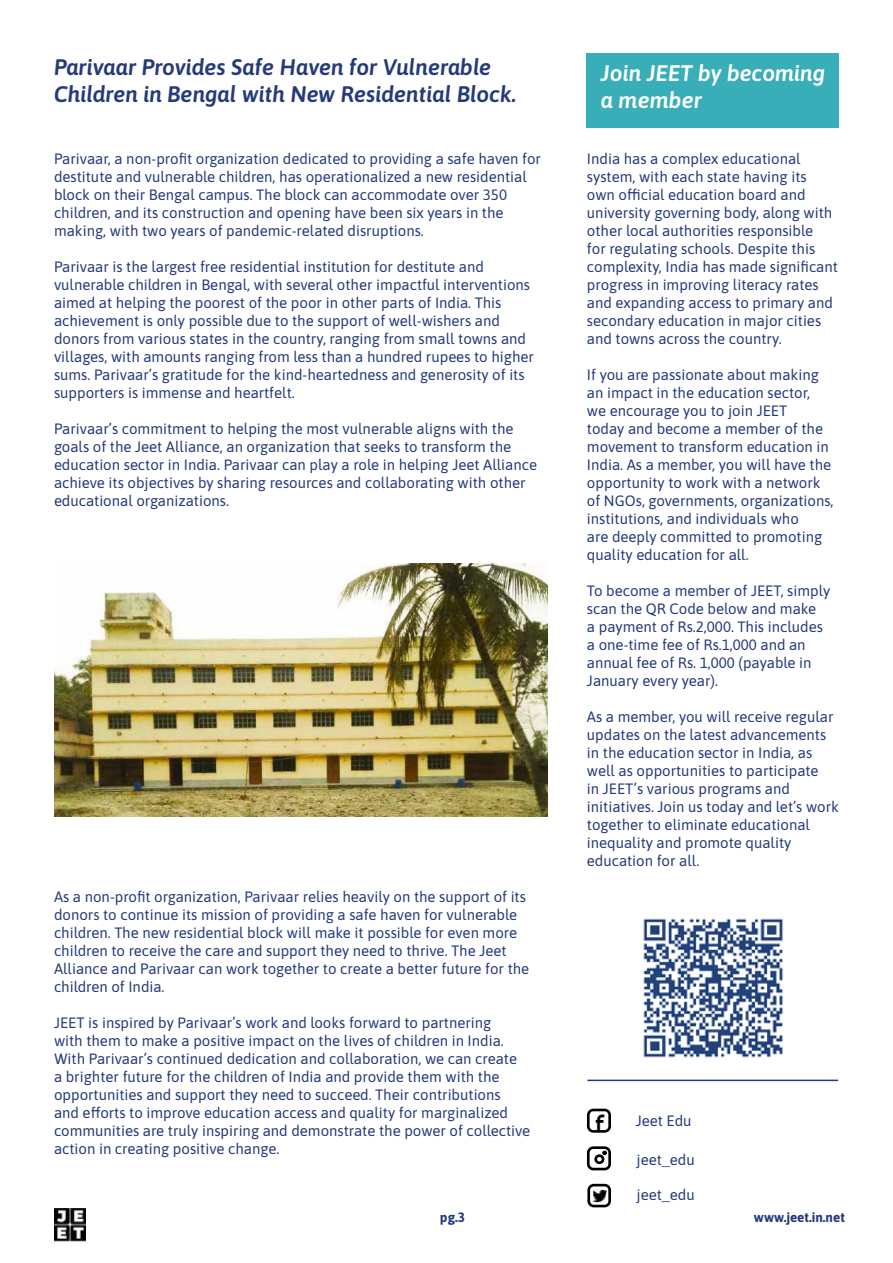
<style>
.page{position:relative;width:893px;height:1263px;background:#fff}
.page>*{position:absolute;margin:0;border:0;box-sizing:border-box;transform-origin:0 0}
.t1{font:italic 22.5px/27px "Asap";color:#253a7b}
.t2{font:italic 22.5px/27px "Asap";color:#fefefe}
.t3{font:21.15px "Righteous";color:#000}
.t4{font:15px/18px "Asap";color:#253a7b}
.t5{font:13.5px "Asap";color:#253a7b}
</style>
<div class="page">
<div style="left:587px;top:53px;width:252px;height:75px;background:#37aeb8"></div>
<img style="left:54px;top:564px;width:493px;height:253px">
<img style="left:54px;top:1209px;width:32px;height:33px">
<div style="left:587px;top:1109px;width:24px;height:24px;border:3px solid #000;border-radius:5px"></div>
<div style="left:587px;top:1184px;width:24px;height:23px;border:3px solid #000;border-radius:5px"></div>
<div style="left:587px;top:1146px;width:24px;height:24px;border:3px solid #000;border-radius:5px"></div>
<div style="left:594px;top:1154px;width:10px;height:10px;border:3px solid #000;border-radius:50%"></div>
<svg style="left:602px;top:1150px;width:5px;height:5px"></svg>
<svg style="left:593px;top:1189px;width:13px;height:13px"></svg>
<hr style="left:587px;top:1079px;width:251px;height:2px;background:#253a7b">
<img style="left:643px;top:918px;width:140px;height:140px">
<h1 class="t1" style="left:54px;top:52px;width:464px">Parivaar Provides Safe Haven for Vulnerable<br>Children in Bengal with New Residential Block.</h1>
<h1 class="t2" style="left:601px;top:58px;width:226px">Join JEET by becoming a member</h1>
<p class="t4" style="left:54px;top:149px;width:489px">Parivaar, a non-profit organization dedicated to providing a safe haven for destitute and vulnerable children, has operationalized a new residential block on their Bengal campus. The block can accommodate over 350 children, and its construction and opening have been six years in the making, with two years of pandemic-related disruptions.</p>
<p class="t4" style="left:54px;top:257px;width:482px">Parivaar is the largest free residential institution for destitute and vulnerable children in Bengal, with several other impactful interventions aimed at helping the poorest of the poor in other parts of India. This achievement is only possible due to the support of well-wishers and donors from various states in the country, ranging from small towns and villages, with amounts ranging from less than a hundred rupees to higher sums. Parivaar’s gratitude for the kind-heartedness and generosity of its supporters is immense and heartfelt.</p>
<p class="t4" style="left:54px;top:419px;width:485px">Parivaar’s commitment to helping the most vulnerable aligns with the goals of the Jeet Alliance, an organization that seeks to transform the education sector in India. Parivaar can play a role in helping Jeet Alliance achieve its objectives by sharing resources and collaborating with other educational organizations.</p>
<p class="t4" style="left:54px;top:887px;width:477px">As a non-profit organization, Parivaar relies heavily on the support of its donors to continue its mission of providing a safe haven for vulnerable children. The new residential block will make it possible for even more children to receive the care and support they need to thrive. The Jeet Alliance and Parivaar can work together to create a better future for the children of India.</p>
<p class="t4" style="left:54px;top:1013px;width:478px">JEET is inspired by Parivaar’s work and looks forward to partnering<br>with them to make a positive impact on the lives of children in India.<br>With Parivaar’s continued dedication and collaboration, we can create<br>a brighter future for the children of India and provide them with the opportunities and support they need to succeed. Their contributions<br>and efforts to improve education access and quality for marginalized communities are truly inspiring and demonstrate the power of collective action in creating positive change.</p>
<p class="t4" style="left:587px;top:149px;width:252px">India has a complex educational system, with each state having its own official education board and university governing body, along with other local authorities responsible<br>for regulating schools. Despite this complexity, India has made significant progress in improving literacy rates and expanding access to primary and secondary education in major cities and towns across the country.</p>
<p class="t4" style="left:587px;top:365px;width:248px">If you are passionate about making an impact in the education sector,<br>we encourage you to join JEET<br>today and become a member of the movement to transform education in India. As a member, you will have the opportunity to work with a network of NGOs, governments, organizations, institutions, and individuals who<br>are deeply committed to promoting quality education for all.</p>
<p class="t4" style="left:587px;top:581px;width:245px">To become a member of JEET, simply scan the QR Code below and make<br>a payment of Rs.2,000. This includes a one-time fee of Rs.1,000 and an annual fee of Rs. 1,000 (payable in<br>January every year).</p>
<p class="t4" style="left:587px;top:707px;width:253px">As a member, you will receive regular updates on the latest advancements in the education sector in India, as well as opportunities to participate<br>in JEET’s various programs and initiatives. Join us today and let’s work together to eliminate educational inequality and promote quality education for all.</p>
<h2 class="t3" style="left:596px;top:1110px;width:10px">f</h2>
<p class="t4" style="left:636px;top:1111px;width:57px">Jeet Edu</p>
<p class="t4" style="left:637px;top:1150px;width:60px">jeet_edu</p>
<p class="t4" style="left:637px;top:1185px;width:60px">jeet_edu</p>
<p class="t5" style="left:440px;top:1207px;width:27px">pg.3</p>
<p class="t5" style="left:754px;top:1207px;width:93px">www.jeet.in.net</p>
</div>
